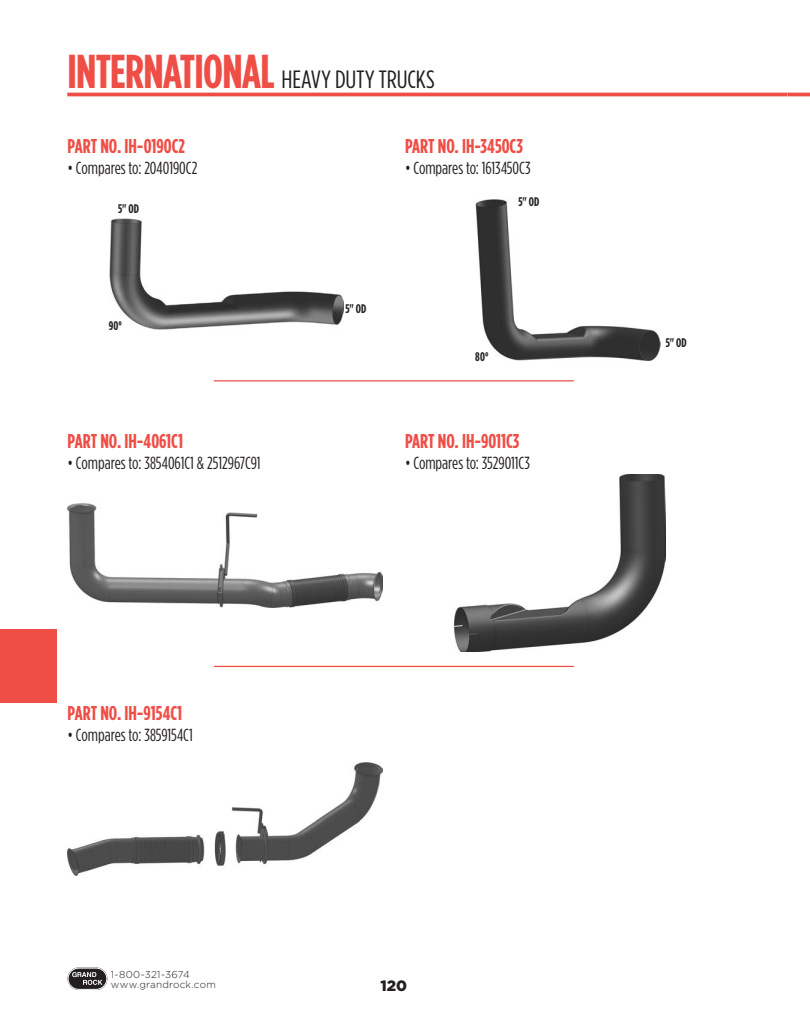
<style>
.page{position:relative;width:810px;height:1035px;background:#fff}
.page>*{position:absolute;margin:0;border:0;box-sizing:border-box;transform-origin:0 0}
.t1{font:condensed 25px "Gotham HTF";color:#231f20;scale:1.05 1}
.t2{font:700 condensed 20px "Gotham HTF";color:#ef4e47}
.t3{font:condensed 17.5px "Gotham HTF";color:#231f20}
.t4{font:900 15px "Gotham HTF";color:#231f20}
.t5{font:700 condensed 12.5px "Gotham HTF";letter-spacing:.01em;color:#231f20}
.t6{font:300 10px/10px "Gotham HTF";letter-spacing:.02em;color:#231f20}
.s1{font-weight:700;font-size:47.5px;color:#ef4e47}
</style>
<div class="page">
<hr style="left:788px;top:93px;width:22px;height:3px;background:#ef4e47">
<div style="left:68px;top:968px;width:39px;height:22px;background:#231f20;border-radius:11px"></div>
<div style="left:68px;top:968px;width:39px;height:22px;border:1px solid #fff;border-radius:11px"></div>
<svg style="left:72px;top:972px;width:31px;height:13px"></svg>
<hr style="left:67px;top:93px;width:720px;height:3px;background:#ef4e47">
<div style="left:0;top:629px;width:56px;height:73px;background:#ef4e47"></div>
<hr style="left:214px;top:380px;width:360px;height:1px;background:#ef4e47">
<hr style="left:214px;top:666px;width:360px;height:1px;background:#ef4e47">
<img style="left:110px;top:218px;width:233px;height:112px">
<img style="left:475px;top:199px;width:186px;height:162px">
<img style="left:67px;top:503px;width:315px;height:105px">
<img style="left:68px;top:762px;width:314px;height:114px">
<img style="left:454px;top:475px;width:212px;height:176px">
<p class="t1" style="left:68px;top:66px;width:351px"><span class="s1">INTERNATIONAL</span> HEAVY DUTY TRUCKS</p>
<p class="t2" style="left:68px;top:135px;width:119px">PART NO. IH-0190C2</p>
<p class="t3" style="left:68px;top:158px;width:131px">• Compares to: 2040190C2</p>
<p class="t5" style="left:118px;top:202px;width:22px">5" OD</p>
<p class="t5" style="left:109px;top:319px;width:15px">90°</p>
<p class="t2" style="left:68px;top:430px;width:117px">PART NO. IH-4061C1</p>
<p class="t3" style="left:68px;top:454px;width:195px">• Compares to: 3854061C1 &amp; 2512967C91</p>
<p class="t5" style="left:346px;top:302px;width:22px">5" OD</p>
<p class="t2" style="left:405px;top:135px;width:119px">PART NO. IH-3450C3</p>
<p class="t3" style="left:405px;top:158px;width:127px">• Compares to: 1613450C3</p>
<p class="t5" style="left:518px;top:194px;width:22px">5" OD</p>
<p class="t5" style="left:475px;top:349px;width:15px">80°</p>
<p class="t2" style="left:405px;top:430px;width:116px">PART NO. IH-9011C3</p>
<p class="t3" style="left:405px;top:454px;width:127px">• Compares to: 3529011C3</p>
<p class="t2" style="left:68px;top:702px;width:116px">PART NO. IH-9154C1</p>
<p class="t3" style="left:68px;top:725px;width:127px">• Compares to: 3859154C1</p>
<p class="t6" style="left:111px;top:969px;width:106px">1-800-321-3674 www.grandrock.com</p>
<p class="t4" style="left:380px;top:977px;width:28px">120</p>
<p class="t5" style="left:666px;top:336px;width:22px">5" OD</p>
</div>
